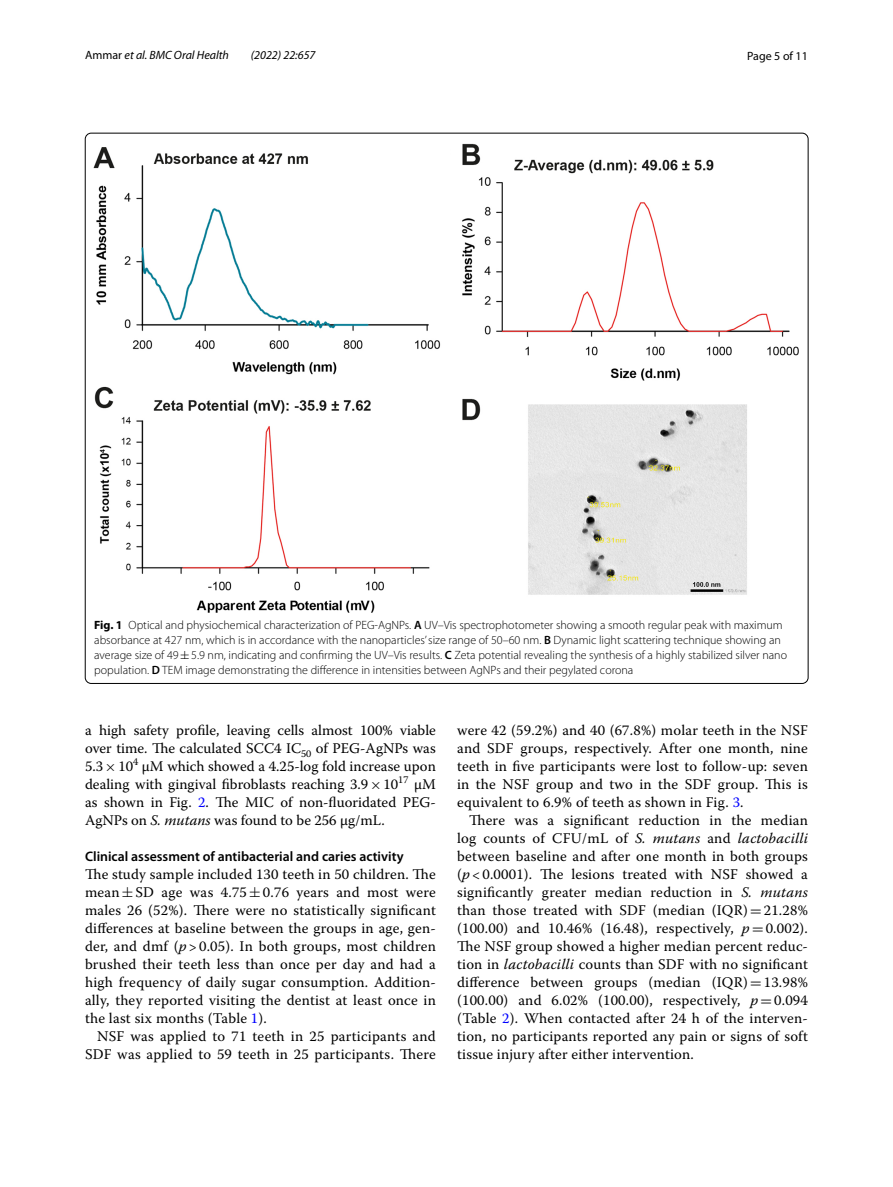
<style>
.page{position:relative;width:893px;height:1187px;background:#fff}
.page>*{position:absolute;margin:0;border:0;box-sizing:border-box;transform-origin:0 0}
.t1{font:14.7px/18px "Warnock Pro";letter-spacing:.015em;color:#000;text-align:justify}
.t2{font:600 13.8px "Myriad Pro";color:#000}
.t3{font:300 12px/15px "Myriad Pro";color:#000}
.t4{font:italic 12px "Myriad Pro";color:#000}
.t5{font:12px "Myriad Pro";color:#000}
.s1{font-style:normal}
.s2{font-weight:700}
.s3{font-weight:600}
.s4{font-family:"MTSY";font-weight:400}
.s5{font-family:"MTSY"}
.s6{color:#00f}
.s7{font-style:italic}
</style>
<div class="page">
<img style="left:94px;top:143px;width:705px;height:470px">
<p class="t4" style="left:85px;top:48px;width:145px"><span class="s1">Ammar</span> et al. BMC Oral Health</p>
<p class="t4" style="left:251px;top:48px;width:66px">(2022) 22:657</p>
<p class="t5" style="left:747px;top:48px;width:62px">Page 5 of 11</p>
<p class="t3" style="left:94px;top:617px;width:694px"><span class="s2">Fig. 1</span> Optical and physiochemical characterization of PEG-AgNPs. <span class="s3">A</span> UV–Vis spectrophotometer showing a smooth regular peak with maximum absorbance at 427 nm, which is in accordance with the nanoparticles’ size range of 50–60 nm. <span class="s3">B</span> Dynamic light scattering technique showing an average size of 49<span class="s4">±</span>5.9 nm, indicating and confirming the UV–Vis results. <span class="s3">C</span> Zeta potential revealing the synthesis of a highly stabilized silver nano population. <span class="s3">D</span> TEM image demonstrating the difference in intensities between AgNPs and their pegylated corona</p>
<p class="t1" style="left:85px;top:721px;width:352px">a high safety profile, leaving cells almost 100% viable over time. The calculated SCC4 IC<sub>50</sub> of PEG-AgNPs was 5.3<span class="s5">×</span> -10<sup>4</sup> µM which showed a 4.25-log fold increase upon dealing with gingival fibroblasts reaching 3.9<span class="s5">×</span> -10<sup>17</sup> μM as shown in Fig. <span class="s6">2</span>. The MIC of non-fluoridated PEG-AgNPs on <span class="s7">S. mutans</span> was found to be 256 µg/mL.</p>
<p class="t2" style="left:85px;top:847px;width:320px">Clinical assessment of antibacterial and caries activity</p>
<p class="t1" style="left:85px;top:865px;width:352px">The study sample included 130 teeth in 50 children. The mean<span class="s5">±</span>SD age was 4.75<span class="s5">±</span>0.76 years and most were males 26 (52%). There were no statistically significant differences at baseline between the groups in age, gen&shy;der, and dmf (<span class="s7">p</span> &gt; 0.05). In both groups, most children brushed their teeth less than once per day and had a high frequency of daily sugar consumption. Addition&shy;ally, they reported visiting the dentist at least once in the last six months (Table <span class="s6">1</span>).</p>
<p class="t1" style="left:85px;top:1027px;width:352px;text-align:right">NSF was applied to 71 teeth in 25 participants and<br>SDF was applied to 59 teeth in 25 participants. There</p>
<p class="t1" style="left:457px;top:721px;width:352px">were 42 (59.2%) and 40 (67.8%) molar teeth in the NSF and SDF groups, respectively. After one month, nine teeth in five participants were lost to follow-up: seven in the NSF group and two in the SDF group. This is equivalent to 6.9% of teeth as shown in Fig. <span class="s6">3</span>.</p>
<p class="t1" style="left:457px;top:811px;width:352px;text-indent:12px">There was a significant reduction in the median log counts of CFU/mL of <span class="s7">S. mutans</span> and <span class="s7">lactobacilli </span>between baseline and after one month in both groups (<span class="s7">p</span> &lt; 0.0001). The lesions treated with NSF showed a significantly greater median reduction in <span class="s7">S. mutans </span>than those treated with SDF (median (IQR)<span class="s5">=</span>21.28% (100.00) and 10.46% (16.48), respectively, <span class="s7">p</span><span class="s5">=</span>0.002).<br>The NSF group showed a higher median percent reduc&shy;tion in <span class="s7">lactobacilli</span> counts than SDF with no significant difference between groups (median (IQR)<span class="s5">=</span>13.98% (100.00) and 6.02% (100.00), respectively, <span class="s7">p</span><span class="s5">=</span>0.094 (Table <span class="s6">2</span>). When contacted after 24 h of the interven&shy;tion, no participants reported any pain or signs of soft tissue injury after either intervention.</p>
</div>
